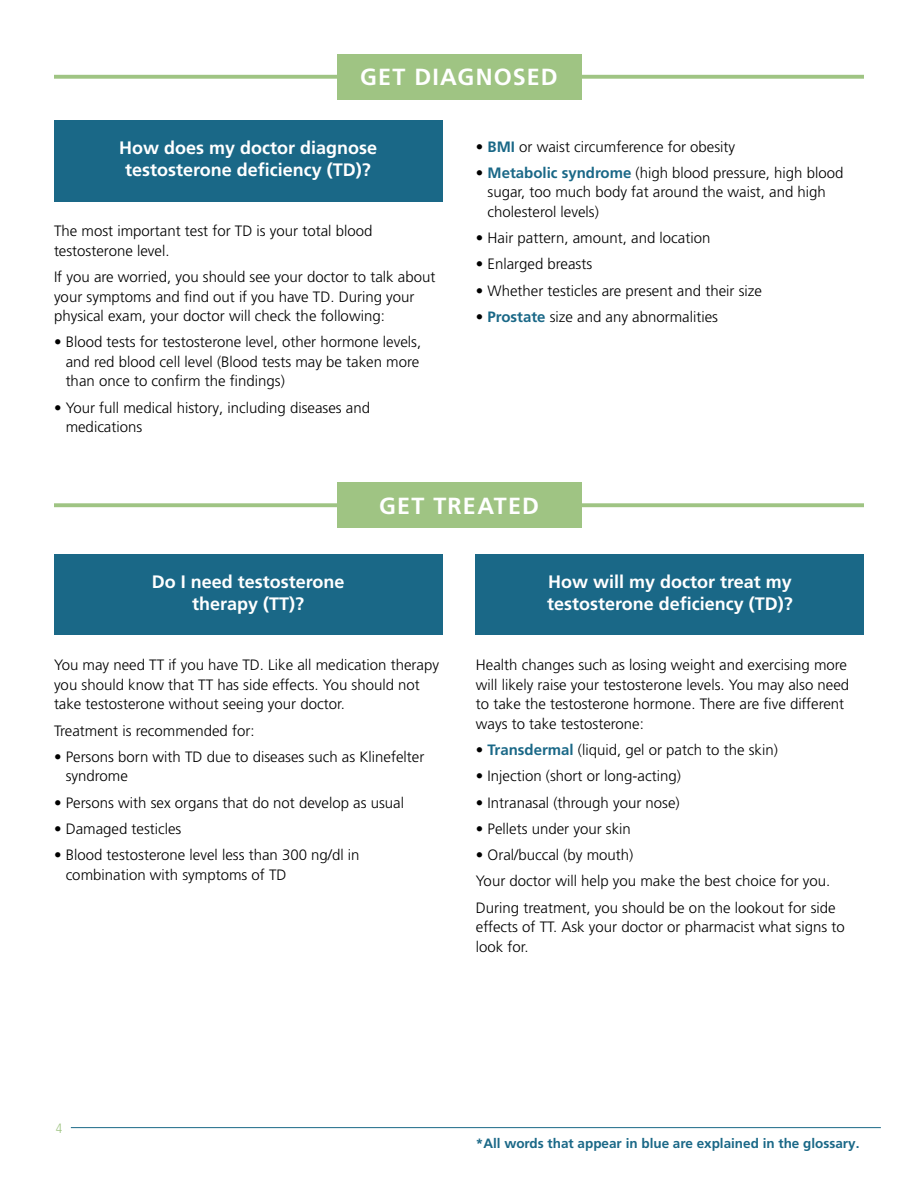
<style>
.page{position:relative;width:918px;height:1188px;background:#fff}
.page>*{position:absolute;margin:0;border:0;box-sizing:border-box;transform-origin:0 0}
.t1{font:700 23.4px "Frutiger LT Pro";letter-spacing:.05em;color:#fff}
.t2{font:700 18px/22.5px "Frutiger LT Pro";color:#fff;text-align:center}
.t3{font:300 15px/19.5px "Frutiger LT Pro";color:#000}
.t4{font:700 13.5px "Frutiger LT Pro";color:#1a6887}
.t5{font:300 condensed 13.5px "Frutiger LT Pro";color:#9fc483}
.s1{font-weight:700;color:#1a6887}
</style>
<div class="page">
<hr style="left:71px;top:1127px;width:810px;height:1px;background:#1a6887">
<div style="left:54px;top:120px;width:388px;height:81px;background:#1a6887"></div>
<svg style="left:54px;top:75px;width:810px;height:4px;background:#a6c88c"></svg>
<div style="left:337px;top:54px;width:244px;height:45px;background:#9fc483"></div>
<svg style="left:54px;top:503px;width:810px;height:4px;background:#a5c88c"></svg>
<div style="left:337px;top:483px;width:244px;height:45px;background:#9fc483"></div>
<div style="left:54px;top:554px;width:388px;height:81px;background:#1a6887"></div>
<div style="left:476px;top:554px;width:388px;height:81px;background:#1a6887"></div>
<h1 class="t1" style="left:360px;top:64px;width:199px">GET DIAGNOSED</h1>
<p class="t2" style="left:119px;top:136px;width:260px">How does my doctor diagnose testosterone deficiency (TD)?</p>
<p class="t3" style="left:54px;top:222px;width:320px">The most important test for TD is your total blood testosterone level.</p>
<p class="t3" style="left:54px;top:267px;width:383px">If you are worried, you should see your doctor to talk about your symptoms and find out if you have TD. During your physical exam, your doctor will check the following:</p>
<p class="t3" style="left:66px;top:333px;width:357px;text-indent:-12px">• Blood tests for testosterone level, other hormone levels, and red blood cell level (Blood tests may be taken more than once to confirm the findings)</p>
<p class="t3" style="left:66px;top:398px;width:306px;text-indent:-12px">• Your full medical history, including diseases and medications</p>
<p class="t3" style="left:476px;top:137px;width:261px">• <span class="s1">BMI</span> or waist circumference for obesity</p>
<p class="t3" style="left:488px;top:163px;width:357px;text-indent:-12px">• <span class="s1">Metabolic syndrome</span> (high blood pressure, high blood sugar, too much body fat around the waist, and high cholesterol levels)</p>
<p class="t3" style="left:476px;top:228px;width:236px">• Hair pattern, amount, and location</p>
<p class="t3" style="left:476px;top:255px;width:118px">• Enlarged breasts</p>
<p class="t3" style="left:476px;top:281px;width:288px">• Whether testicles are present and their size</p>
<p class="t3" style="left:476px;top:307px;width:244px">• <span class="s1">Prostate</span> size and any abnormalities</p>
<p class="t2" style="left:152px;top:571px;width:194px">Do I need testosterone therapy (TT)?</p>
<h1 class="t1" style="left:379px;top:492px;width:161px">GET TREATED</h1>
<p class="t2" style="left:547px;top:571px;width:247px;text-align:left">How will my doctor treat my testosterone deficiency (TD)?</p>
<p class="t3" style="left:54px;top:656px;width:387px">You may need TT if you have TD. Like all medication therapy you should know that TT has side effects. You should not take testosterone without seeing your doctor.</p>
<p class="t3" style="left:54px;top:721px;width:202px">Treatment is recommended for:</p>
<p class="t3" style="left:66px;top:747px;width:360px;text-indent:-12px">• Persons born with TD due to diseases such as Klinefelter syndrome</p>
<p class="t3" style="left:54px;top:793px;width:352px">• Persons with sex organs that do not develop as usual</p>
<p class="t3" style="left:54px;top:819px;width:129px">• Damaged testicles</p>
<p class="t3" style="left:66px;top:845px;width:295px;text-indent:-12px">• Blood testosterone level less than 300 ng/dl in combination with symptoms of TD</p>
<p class="t3" style="left:476px;top:656px;width:375px">Health changes such as losing weight and exercising more will likely raise your testosterone levels. You may also need to take the testosterone hormone. There are five different ways to take testosterone:</p>
<p class="t3" style="left:476px;top:740px;width:304px">• <span class="s1">Transdermal</span> (liquid, gel or patch to the skin)</p>
<p class="t3" style="left:476px;top:767px;width:207px">• Injection (short or long-acting)</p>
<p class="t3" style="left:476px;top:793px;width:205px">• Intranasal (through your nose)</p>
<p class="t3" style="left:476px;top:819px;width:157px">• Pellets under your skin</p>
<p class="t3" style="left:476px;top:842px;width:361px;line-height:26.2px">• Oral/buccal (by mouth)<br>Your doctor will help you make the best choice for you.<br>During treatment, you should be on the lookout for side</p>
<p class="t3" style="left:476px;top:917px;width:370px">effects of TT. Ask your doctor or pharmacist what signs to look for.</p>
<p class="t5" style="left:56px;top:1120px;width:8px">4</p>
<p class="t4" style="left:476px;top:1136px;width:383px">*All words that appear in blue are explained in the glossary.</p>
</div>
